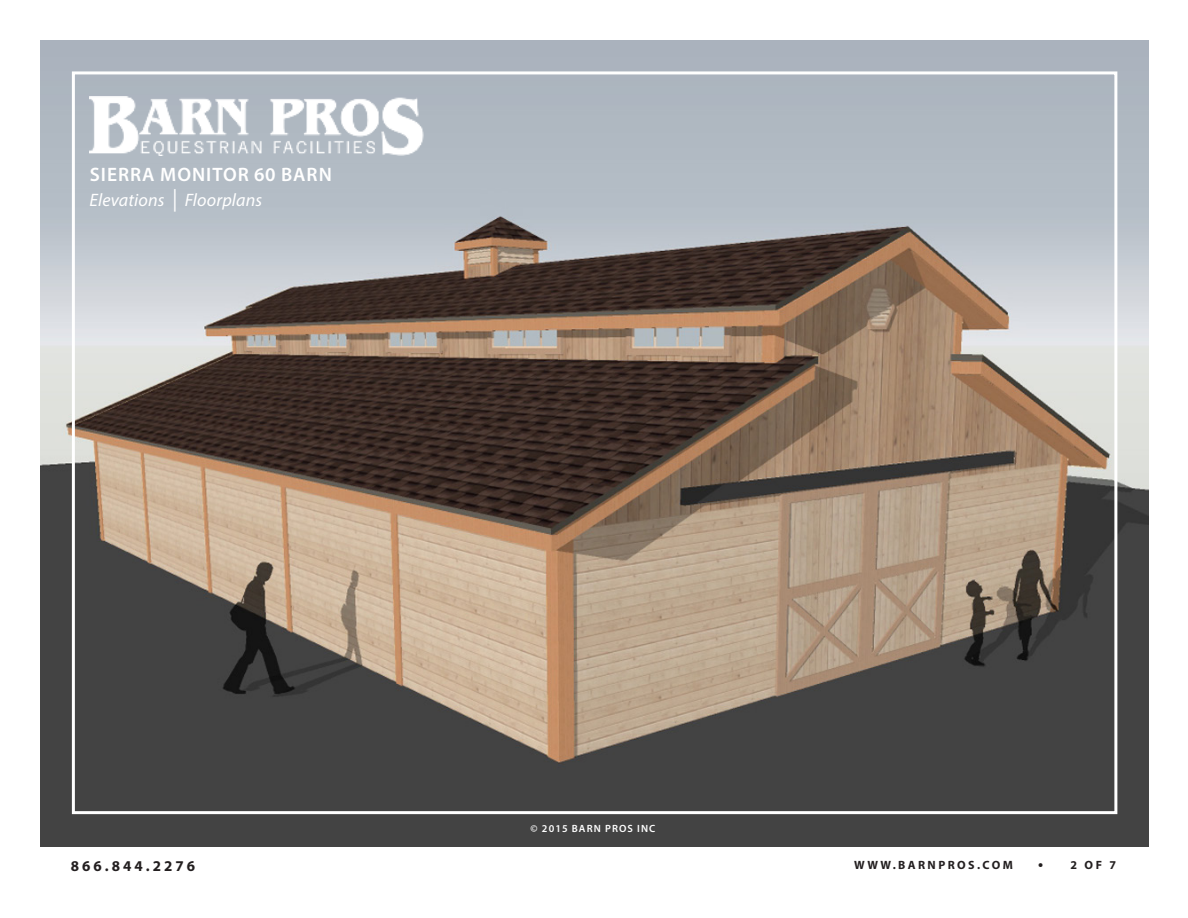
<style>
.page{position:relative;width:1188px;height:918px;background:#fff}
.page>*{position:absolute;margin:0;border:0;box-sizing:border-box;transform-origin:0 0}
.t1{font:600 19.5px "Myriad Pro";letter-spacing:.05em;color:#fff}
.t2{font:italic 18px "Myriad Pro";letter-spacing:.01em;color:#fff}
.t3{font:700 15px "Myriad Pro";letter-spacing:.2em;color:#231f20}
.t4{font:700 12px "Myriad Pro";letter-spacing:.2em;color:#231f20}
.t5{font:600 10.5px "Myriad Pro";letter-spacing:.1em;color:#fff}
.s1{font-size:22.5px}
.s2{font-size:15px}
</style>
<div class="page">
<img style="left:40px;top:40px;width:1109px;height:806px">
<img style="left:89px;top:97px;width:335px;height:58px">
<p class="t1" style="left:90px;top:162px;width:244px">SIERRA MONITOR 60 BARN</p>
<p class="t2" style="left:90px;top:189px;width:174px">Elevations <span class="s1">|</span> Floorplans</p>
<p class="t3" style="left:71px;top:856px;width:126px">866.844.2276</p>
<p class="t5" style="left:531px;top:822px;width:126px">© 2015 BARN PROS INC</p>
<p class="t4" style="left:854px;top:857px;width:160px">WWW.BARNPROS.COM</p>
<p class="t4" style="left:1038px;top:857px;width:79px"><span class="s2">•</span> 2 OF 7</p>
</div>
